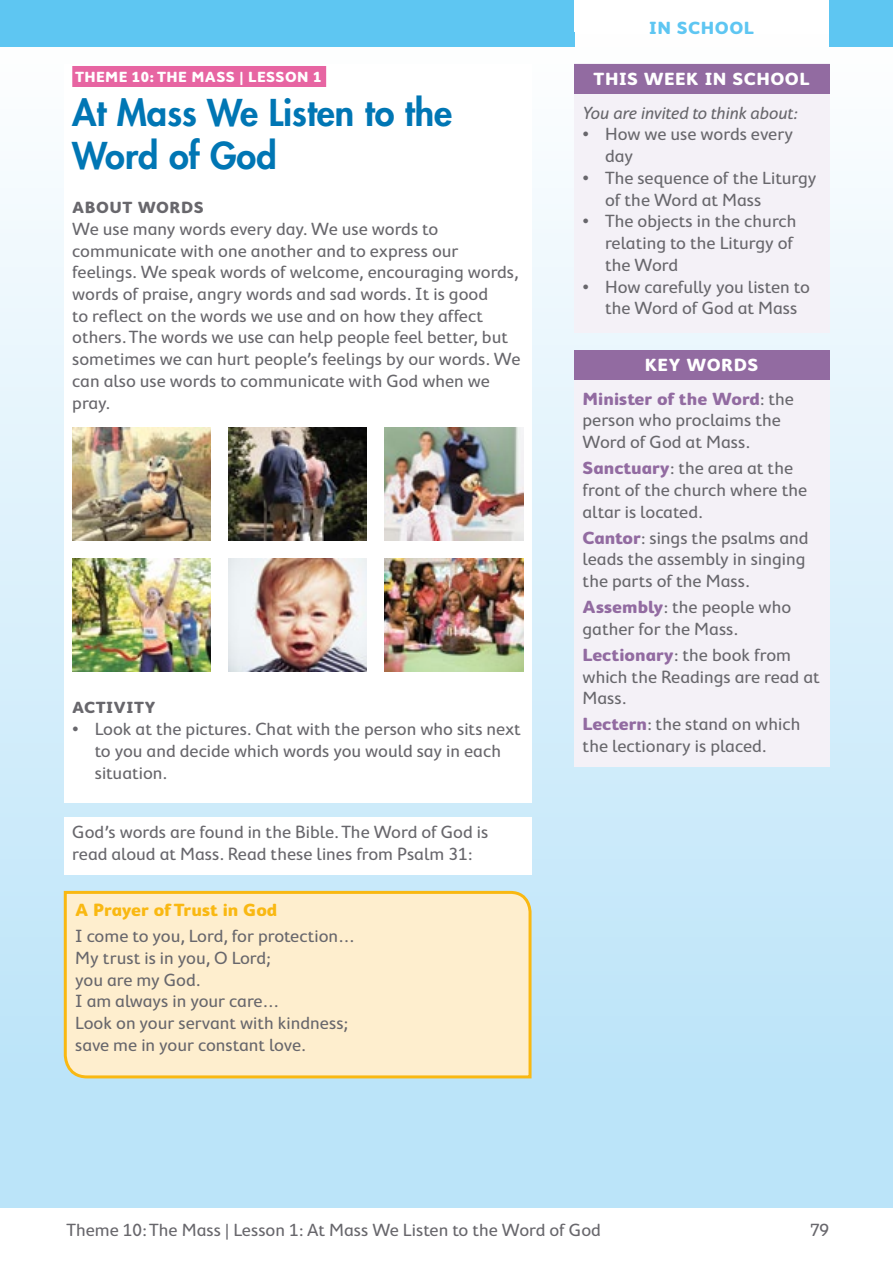
<style>
.page{position:relative;width:893px;height:1263px;background:#fff}
.page>*{position:absolute;margin:0;border:0;box-sizing:border-box;transform-origin:0 0}
.t1{font:800 36px/43.5px "Futura";color:#0076b4}
.t2{font:18px/21.8px "Cambridge Round";color:#68676c}
.t3{font:italic 18px "Cambridge Round";color:#68676c}
.t4{font:700 18px "Cambridge Round";letter-spacing:.03em;color:#fff}
.t5{font:700 18px "Cambridge Round";color:#f9b812}
.t6{font:700 18px "Cambridge Round";letter-spacing:.03em;color:#5ec6f2}
.t7{font:700 16.5px "Cambridge Round";letter-spacing:.03em;color:#68676c}
.t8{font:700 15px "Cambridge Round";letter-spacing:.025em;color:#fff}
.s1{font-weight:700;color:#926ba1}
</style>
<div class="page">
<div style="left:0;top:34px;width:893px;height:1174px;background:linear-gradient(to bottom,#fefefe,#b5e1f8)"></div>
<div style="left:0;top:0;width:574px;height:47px;background:#5ec6f2"></div>
<div style="left:829px;top:0;width:64px;height:47px;background:#5ec6f2"></div>
<div style="left:64px;top:64px;width:467px;height:739px;background:#fff"></div>
<div style="left:72px;top:66px;width:254px;height:21px;background:#e765a2"></div>
<div style="left:574px;top:64px;width:255px;height:269px;background:#f4f1f7"></div>
<div style="left:574px;top:350px;width:255px;height:416px;background:#f4f1f7"></div>
<div style="left:574px;top:350px;width:255px;height:29px;background:#926ba1"></div>
<div style="left:574px;top:64px;width:255px;height:30px;background:#926ba1"></div>
<svg style="left:62px;top:889px;width:471px;height:191px;background:#fcebc7"></svg>
<img style="left:72px;top:427px;width:139px;height:114px">
<img style="left:229px;top:427px;width:138px;height:114px">
<img style="left:385px;top:427px;width:138px;height:113px">
<img style="left:72px;top:559px;width:139px;height:113px">
<img style="left:229px;top:559px;width:138px;height:113px">
<img style="left:385px;top:559px;width:138px;height:113px">
<div style="left:64px;top:817px;width:467px;height:58px;background:#fff"></div>
<p class="t8" style="left:75px;top:69px;width:248px">THEME 10: THE MASS | LESSON 1</p>
<h1 class="t1" style="left:72px;top:90px;width:381px">At Mass We Listen to the<br>Word of God</h1>
<p class="t7" style="left:72px;top:198px;width:133px">ABOUT WORDS</p>
<p class="t2" style="left:72px;top:218px;width:450px">We use many words every day. We use words to communicate with one another and to express our feelings. We speak words of welcome, encouraging words, words of praise, angry words and sad words. It is good<br>to reflect on the words we use and on how they affect others. The words we use can help people feel better, but sometimes we can hurt people’s feelings by our words. We can also use words to communicate with God when we pray.</p>
<p class="t7" style="left:72px;top:698px;width:85px">ACTIVITY</p>
<p class="t2" style="left:95px;top:718px;width:428px;text-indent:-22px">• Look at the pictures. Chat with the person who sits next to you and decide which words you would say in each situation.</p>
<p class="t2" style="left:72px;top:821px;width:418px">God’s words are found in the Bible. The Word of God is read aloud at Mass. Read these lines from Psalm 31:</p>
<p class="t5" style="left:75px;top:900px;width:203px">A Prayer of Trust in God</p>
<p class="t2" style="left:75px;top:925px;width:281px">I come to you, Lord, for protection…<br>My trust is in you, O Lord;<br>you are my God.<br>I am always in your care…<br>Look on your servant with kindness; save me in your constant love.</p>
<p class="t6" style="left:649px;top:17px;width:106px">IN SCHOOL</p>
<p class="t4" style="left:594px;top:68px;width:218px">THIS WEEK IN SCHOOL</p>
<p class="t3" style="left:583px;top:102px;width:217px">You are invited to think about:</p>
<p class="t2" style="left:605px;top:123px;width:190px;text-indent:-22px">• How we use words every day</p>
<p class="t2" style="left:605px;top:167px;width:213px;text-indent:-22px">• The sequence of the Liturgy of the Word at Mass</p>
<p class="t2" style="left:605px;top:210px;width:193px;text-indent:-22px">• The objects in the church relating to the Liturgy of the Word</p>
<p class="t2" style="left:583px;top:275px;width:229px;text-align:center">• How carefully you listen to the Word of God at Mass</p>
<p class="t4" style="left:645px;top:354px;width:115px">KEY WORDS</p>
<p class="t2" style="left:583px;top:387px;width:213px"><span class="s1">Minister of the Word</span>: the person who proclaims the<br>Word of God at Mass.</p>
<p class="t2" style="left:583px;top:457px;width:226px"><span class="s1">Sanctuary</span>: the area at the front of the church where the altar is located.</p>
<p class="t2" style="left:583px;top:526px;width:228px"><span class="s1">Cantor</span>: sings the psalms and leads the assembly in singing the parts of the Mass.</p>
<p class="t2" style="left:583px;top:596px;width:210px"><span class="s1">Assembly</span>: the people who gather for the Mass.</p>
<p class="t2" style="left:583px;top:644px;width:239px"><span class="s1">Lectionary</span>: the book from which the Readings are read at<br>Mass.</p>
<p class="t2" style="left:583px;top:713px;width:219px"><span class="s1">Lectern</span>: the stand on which the lectionary is placed.</p>
<p class="t2" style="left:66px;top:1219px;width:536px">Theme 10: The Mass | Lesson 1: At Mass We Listen to the Word of God</p>
<p class="t2" style="left:810px;top:1219px;width:21px">79</p>
</div>
